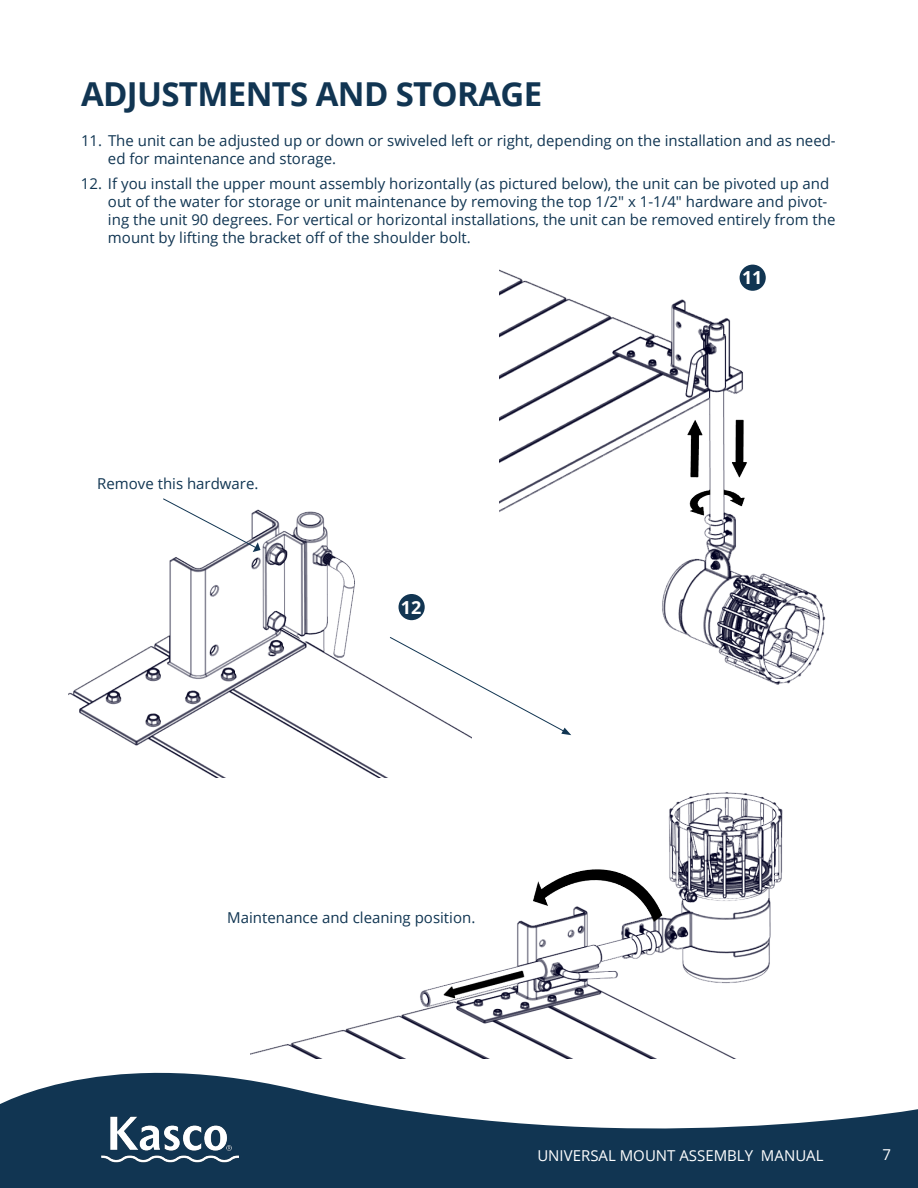
<style>
.page{position:relative;width:918px;height:1188px;background:#fff}
.page>*{position:absolute;margin:0;border:0;box-sizing:border-box;transform-origin:0 0}
.t1{font:700 33px "Open Sans";letter-spacing:-.02em;color:#113552}
.t2{font:700 18px "Open Sans";color:#fff}
.t3{font:15px/18px "Open Sans";color:#103552}
.t4{font:15px "Open Sans";color:#fff}
</style>
<div class="page">
<svg style="left:0;top:1058px;width:918px;height:130px;fill:#113552"></svg>
<img style="left:101px;top:1113px;width:137px;height:53px">
<img style="left:500px;top:264px;width:326px;height:421px">
<img style="left:69px;top:510px;width:402px;height:268px">
<img style="left:250px;top:765px;width:533px;height:293px">
<div style="left:740px;top:265px;width:26px;height:26px;background:#113552;border-radius:50%"></div>
<div style="left:399px;top:594px;width:26px;height:26px;background:#113552;border-radius:50%"></div>
<svg style="left:162px;top:498px;width:98px;height:54px"></svg>
<svg style="left:389px;top:636px;width:182px;height:99px"></svg>
<h1 class="t1" style="left:81px;top:71px;width:463px">ADJUSTMENTS AND STORAGE</h1>
<p class="t3" style="left:108px;top:132px;width:729px;text-indent:-27px">11. The unit can be adjusted up or down or swiveled left or right, depending on the installation and as need&shy;ed for maintenance and storage.</p>
<p class="t3" style="left:108px;top:174px;width:729px;text-indent:-27px">12. If you install the upper mount assembly horizontally (as pictured below), the unit can be pivoted up and out of the water for storage or unit maintenance by removing the top 1/2" x 1-1/4" hardware and pivot&shy;ing the unit 90 degrees. For vertical or horizontal installations, the unit can be removed entirely from the mount by lifting the bracket off of the shoulder bolt.</p>
<p class="t2" style="left:742px;top:265px;width:22px">11</p>
<p class="t3" style="left:97px;top:474px;width:163px">Remove this hardware.</p>
<p class="t2" style="left:401px;top:595px;width:22px">12</p>
<p class="t3" style="left:227px;top:909px;width:250px">Maintenance and cleaning position.</p>
<p class="t4" style="left:537px;top:1145px;width:288px">UNIVERSAL MOUNT ASSEMBLY MANUAL</p>
<p class="t4" style="left:882px;top:1145px;width:10px">7</p>
</div>
